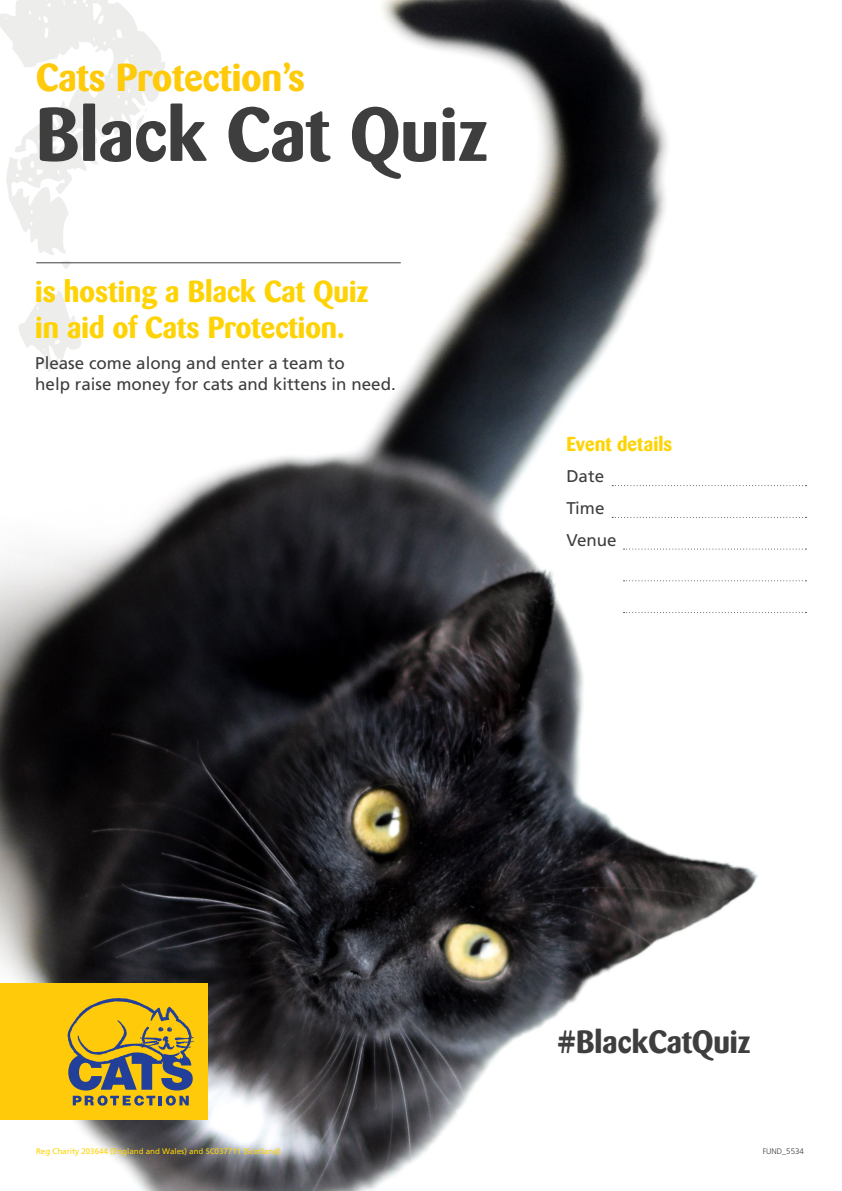
<style>
.page{position:relative;width:842px;height:1191px;background:#fff}
.page>*{position:absolute;margin:0;border:0;box-sizing:border-box;transform-origin:0 0}
.t1{font:423px "Chalkduster";color:#e5e5e4}
.t2{font:700 75px "Barmeno BQ";color:#3e3e3f}
.t3{font:700 38.5px "Barmeno BQ";color:#feca0a}
.t4{font:700 31.8px "Barmeno BQ";color:#3e3e3f}
.t5{font:700 30px/36px "Barmeno BQ";color:#fed304}
.t6{font:700 20px "Barmeno BQ";color:#fed304}
.t7{font:17px/20.4px "Frutiger LT Std";color:#3e3e3f}
.t8{font:8px "Frutiger LT Std";color:#fed304}
.t9{font:300 8px "Frutiger LT Std";color:#3e3e3f}
</style>
<div class="page">
<img style="left:0;top:0;width:807px;height:1191px">
<div style="left:0;top:983px;width:208px;height:136px;background:#feca0a"></div>
<svg style="left:67px;top:998px;width:127px;height:107px"></svg>
<svg style="left:612px;top:485px;width:194px;height:1px"></svg>
<svg style="left:612px;top:517px;width:194px;height:1px"></svg>
<svg style="left:624px;top:548px;width:182px;height:1px"></svg>
<svg style="left:624px;top:580px;width:182px;height:1px"></svg>
<svg style="left:624px;top:612px;width:182px;height:1px"></svg>
<hr style="left:36px;top:262px;width:365px;height:1px;background:#3e3e3f">
<h1 class="t1" style="left:-30px;top:-77px;width:210px">?</h1>
<p class="t3" style="left:36px;top:54px;width:271px">Cats Protection’s</p>
<p class="t2" style="left:36px;top:89px;width:453px">Black Cat Quiz</p>
<p class="t5" style="left:35px;top:273px;width:335px">is hosting a Black Cat Quiz in aid of Cats Protection.</p>
<p class="t7" style="left:35px;top:353px;width:362px">Please come along and enter a team to<br>help raise money for cats and kittens in need.</p>
<p class="t6" style="left:566px;top:431px;width:107px">Event details</p>
<p class="t7" style="left:566px;top:466px;width:39px">Date</p>
<p class="t7" style="left:566px;top:498px;width:40px">Time</p>
<p class="t7" style="left:566px;top:530px;width:52px">Venue</p>
<p class="t4" style="left:558px;top:1022px;width:194px">#BlackCatQuiz</p>
<p class="t8" style="left:36px;top:1146px;width:246px">Reg Charity 203644 (England and Wales) and SC037711 (Scotland)</p>
<p class="t9" style="left:763px;top:1146px;width:43px">FUND_5534</p>
</div>
